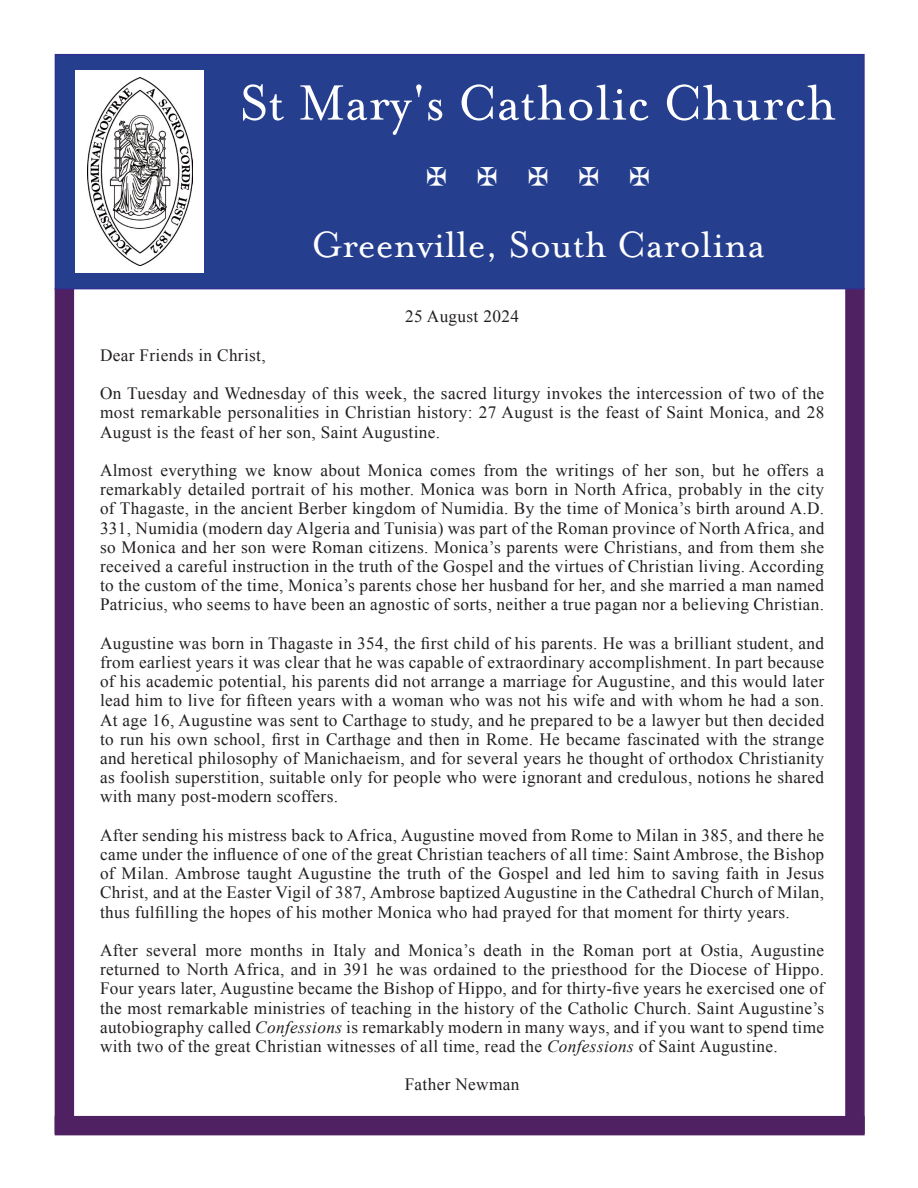
<style>
.page{position:relative;width:918px;height:1188px;background:#fff}
.page>*{position:absolute;margin:0;border:0;box-sizing:border-box;transform-origin:0 0}
.t1{font:57px "Mrs Eaves Roman";color:#fff}
.t2{font:42px "Mrs Eaves OT";color:#fff}
.t3{font:17.25px/19.2px "Times New Roman";letter-spacing:.02em;color:#231f20;text-align:justify}
.s1{font-style:italic}
</style>
<div class="page">
<div style="left:55px;top:288px;width:19px;height:846px;background:#4f2163"></div>
<div style="left:845px;top:288px;width:20px;height:846px;background:#4f2163;border:2px solid #4f2163"></div>
<div style="left:55px;top:54px;width:810px;height:235px;background:#253f8e;border:2px solid #2e3092"></div>
<div style="left:75px;top:70px;width:129px;height:203px;background:#fff"></div>
<img style="left:87px;top:78px;width:105px;height:187px">
<div style="left:55px;top:1116px;width:810px;height:19px;background:#4f2163"></div>
<p class="t1" style="left:240px;top:72px;width:598px">St Mary's Catholic Church</p>
<p class="t2" style="left:311px;top:222px;width:455px">Greenville, South Carolina</p>
<p class="t3" style="left:405px;top:307px;width:115px">25 August 2024</p>
<p class="t3" style="left:100px;top:345px;width:167px">Dear Friends in Christ,</p>
<p class="t3" style="left:100px;top:384px;width:726px">On Tuesday and Wednesday of this week, the sacred liturgy invokes the intercession of two of the most remarkable personalities in Christian history: 27 August is the feast of Saint Monica, and 28<br>August is the feast of her son, Saint Augustine.</p>
<p class="t3" style="left:100px;top:460px;width:726px">Almost everything we know about Monica comes from the writings of her son, but he offers a remarkably detailed portrait of his mother. Monica was born in North Africa, probably in the city of Thagaste, in the ancient Berber kingdom of Numidia. By the time of Monica’s birth around A.D.<br>331, Numidia (modern day Algeria and Tunisia) was part of the Roman province of North Africa, and so Monica and her son were Roman citizens. Monica’s parents were Christians, and from them she received a careful instruction in the truth of the Gospel and the virtues of Christian living. According to the custom of the time, Monica’s parents chose her husband for her, and she married a man named Patricius, who seems to have been an agnostic of sorts, neither a true pagan nor a believing Christian.</p>
<p class="t3" style="left:100px;top:633px;width:726px">Augustine was born in Thagaste in 354, the first child of his parents. He was a brilliant student, and from earliest years it was clear that he was capable of extraordinary accomplishment. In part because of his academic potential, his parents did not arrange a marriage for Augustine, and this would later lead him to live for fifteen years with a woman who was not his wife and with whom he had a son.<br>At age 16, Augustine was sent to Carthage to study, and he prepared to be a lawyer but then decided to run his own school, first in Carthage and then in Rome. He became fascinated with the strange and heretical philosophy of Manichaeism, and for several years he thought of orthodox Christianity as foolish superstition, suitable only for people who were ignorant and credulous, notions he shared with many post-modern scoffers.</p>
<p class="t3" style="left:100px;top:825px;width:726px">After sending his mistress back to Africa, Augustine moved from Rome to Milan in 385, and there he came under the influence of one of the great Christian teachers of all time: Saint Ambrose, the Bishop of Milan. Ambrose taught Augustine the truth of the Gospel and led him to saving faith in Jesus Christ, and at the Easter Vigil of 387, Ambrose baptized Augustine in the Cathedral Church of Milan, thus fulfilling the hopes of his mother Monica who had prayed for that moment for thirty years.</p>
<p class="t3" style="left:100px;top:940px;width:726px">After several more months in Italy and Monica’s death in the Roman port at Ostia, Augustine returned to North Africa, and in 391 he was ordained to the priesthood for the Diocese of Hippo.<br>Four years later, Augustine became the Bishop of Hippo, and for thirty-five years he exercised one of the most remarkable ministries of teaching in the history of the Catholic Church. Saint Augustine’s autobiography called <span class="s1">Confessions</span> is remarkably modern in many ways, and if you want to spend time with two of the great Christian witnesses of all time, read the <span class="s1">Confessions</span> of Saint Augustine.</p>
<p class="t3" style="left:405px;top:1075px;width:116px">Father Newman</p>
</div>
